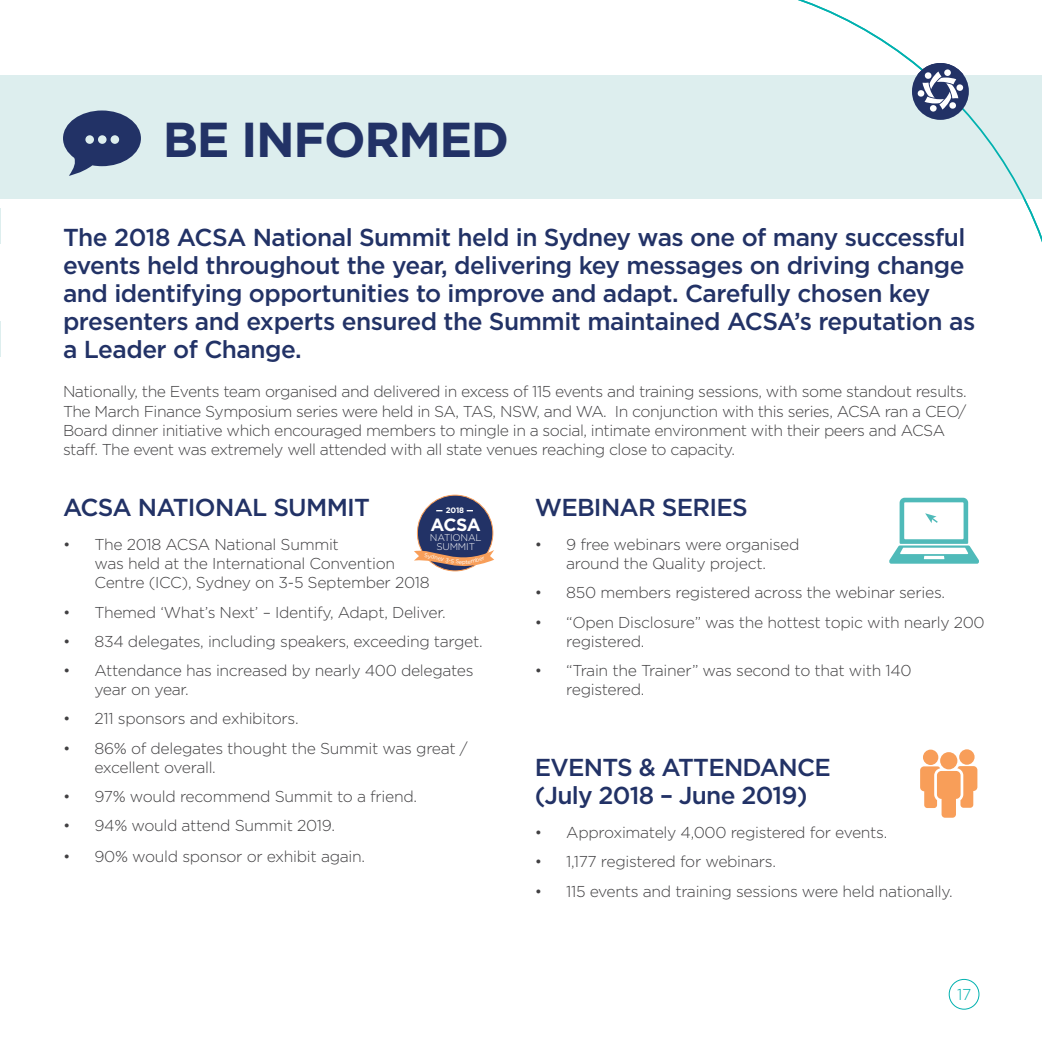
<style>
.page{position:relative;width:1042px;height:1042px;background:#fff}
.page>*{position:absolute;margin:0;border:0;box-sizing:border-box;transform-origin:0 0}
.t1{font:700 49px "Gotham";letter-spacing:-.03em;color:#223266}
.t2{font:500 24.5px/28px "Gotham";letter-spacing:-.02em;color:#223266}
.t3{font:700 17.68px "Gotham";color:#fff}
.t4{font:300 15.75px/19.2px "Gotham";letter-spacing:-.02em;color:#414042}
.t5{font:300 15.75px "Gotham";color:#00b1af}
.t6{font:300 9.62px/9.6px "Gotham";letter-spacing:-.02em;color:#fff;text-align:center}
.t7{font:700 7.88px "Gotham";color:#fff}
</style>
<div class="page">
<div style="left:949px;top:979px;width:30px;height:30px;border:1px solid #00b1af;border-radius:50%"></div>
<div style="left:0;top:75px;width:1042px;height:123px;background:#dee"></div>
<svg style="left:663px;top:0;width:379px;height:242px"></svg>
<div style="left:912px;top:63px;width:57px;height:57px;background:#223266;border-radius:50%"></div>
<div style="left:930px;top:105px;width:6px;height:7px;background:#fff;border-radius:50%"></div>
<svg style="left:917px;top:71px;width:46px;height:39px"></svg>
<svg style="left:63px;top:110px;width:78px;height:66px"></svg>
<div style="left:959px;top:749px;width:15px;height:16px;background:#f89e59;border-radius:50%"></div>
<div style="left:923px;top:749px;width:15px;height:16px;background:#f89e59;border-radius:50%"></div>
<div style="left:940px;top:752px;width:17px;height:17px;background:#f89e59;border-radius:50%"></div>
<svg style="left:920px;top:766px;width:57px;height:52px"></svg>
<svg style="left:889px;top:498px;width:90px;height:66px"></svg>
<div style="left:417px;top:495px;width:76px;height:76px;background:#223266;border-radius:50%"></div>
<hr style="left:0;top:208px;width:1px;height:36px;background:#d5eaea">
<hr style="left:0;top:321px;width:1px;height:36px;background:#d5eaea">
<svg style="left:414px;top:547px;width:80px;height:25px"></svg>
<h1 class="t1" style="left:163px;top:112px;width:348px">BE INFORMED</h1>
<p class="t2" style="left:63px;top:223px;width:914px">The 2018 ACSA National Summit held in Sydney was one of many successful events held throughout the year, delivering key messages on driving change and identifying opportunities to improve and adapt. Carefully chosen key presenters and experts ensured the Summit maintained ACSA’s reputation as a Leader of Change.</p>
<p class="t4" style="left:63px;top:382px;width:905px">Nationally, the Events team organised and delivered in excess of 115 events and training sessions, with some standout results.<br>The March Finance Symposium series were held in SA, TAS, NSW, and WA. In conjunction with this series, ACSA ran a CEO/ Board dinner initiative which encouraged members to mingle in a social, intimate environment with their peers and ACSA staff. The event was extremely well attended with all state venues reaching close to capacity.</p>
<h2 class="t2" style="left:63px;top:492px;width:309px">ACSA NATIONAL SUMMIT</h2>
<p class="t4" style="left:94px;top:534px;width:337px;text-indent:-32px">• The 2018 ACSA National Summit<br>was held at the International Convention<br>Centre (ICC), Sydney on 3-5 September 2018</p>
<p class="t4" style="left:63px;top:602px;width:384px">• Themed ‘What’s Next’ – Identify, Adapt, Deliver.</p>
<p class="t4" style="left:63px;top:631px;width:421px">• 834 delegates, including speakers, exceeding target.</p>
<p class="t4" style="left:94px;top:660px;width:381px;text-indent:-32px">• Attendance has increased by nearly 400 delegates year on year.</p>
<p class="t4" style="left:63px;top:709px;width:237px">• 211 sponsors and exhibitors.</p>
<p class="t4" style="left:94px;top:738px;width:375px;text-indent:-32px">• 86% of delegates thought the Summit was great / excellent overall.</p>
<p class="t4" style="left:63px;top:786px;width:356px">• 97% would recommend Summit to a friend.</p>
<p class="t4" style="left:63px;top:816px;width:274px">• 94% would attend Summit 2019.</p>
<p class="t4" style="left:63px;top:846px;width:304px">• 90% would sponsor or exhibit again.</p>
<p class="t7" style="left:446px;top:506px;width:20px">2018</p>
<p class="t3" style="left:431px;top:514px;width:52px">ACSA</p>
<p class="t6" style="left:430px;top:532px;width:53px">NATIONAL<br>SUMMIT</p>
<h2 class="t2" style="left:535px;top:492px;width:215px">WEBINAR SERIES</h2>
<p class="t4" style="left:535px;top:534px;width:266px;text-align:center">• 9 free webinars were organised around the Quality project.</p>
<p class="t4" style="left:535px;top:583px;width:412px">• 850 members registered across the webinar series.</p>
<p class="t4" style="left:566px;top:612px;width:420px;text-indent:-32px">• “Open Disclosure” was the hottest topic with nearly 200 registered.</p>
<p class="t4" style="left:566px;top:660px;width:347px;text-indent:-32px">• “Train the Trainer” was second to that with 140 registered.</p>
<h2 class="t2" style="left:535px;top:753px;width:298px">EVENTS &amp; ATTENDANCE (July 2018 – June 2019)</h2>
<p class="t4" style="left:535px;top:823px;width:354px">• Approximately 4,000 registered for events.</p>
<p class="t4" style="left:535px;top:852px;width:243px">• 1,177 registered for webinars.</p>
<p class="t4" style="left:535px;top:881px;width:419px">• 115 events and training sessions were held nationally.</p>
<p class="t5" style="left:957px;top:986px;width:16px">17</p>
</div>
